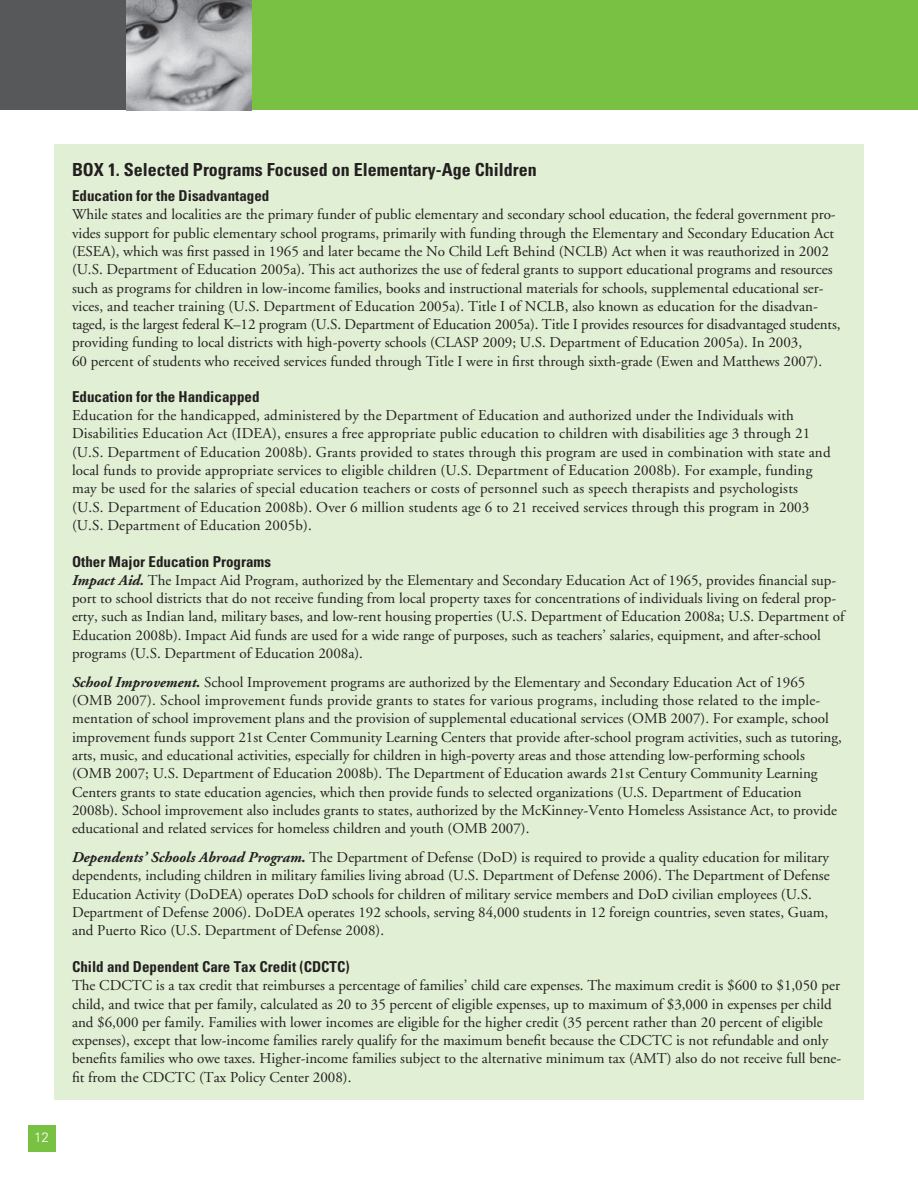
<style>
.page{position:relative;width:918px;height:1188px;background:#fff}
.page>*{position:absolute;margin:0;border:0;box-sizing:border-box;transform-origin:0 0}
.t1{font:700 condensed 18px "Univers";color:#231f20}
.t2{font:15px/18.3px "Adobe Garamond";color:#231f20}
.t3{font:700 condensed 15px "Univers";color:#231f20}
.t4{font:300 13.5px "Univers";color:#fff}
.s1{font-weight:700;font-style:italic}
</style>
<div class="page">
<div style="left:28px;top:1125px;width:27px;height:27px;background:#79c142"></div>
<div style="left:0;top:0;width:918px;height:110px;background:#79c142"></div>
<div style="left:0;top:0;width:126px;height:110px;background:#57585a"></div>
<img style="left:126px;top:0;width:126px;height:110px">
<div style="left:54px;top:144px;width:810px;height:956px;background:#e1efd4"></div>
<p class="t4" style="left:34px;top:1132px;width:17px">12</p>
<p class="t1" style="left:72px;top:163px;width:466px">BOX 1. Selected Programs Focused on Elementary-Age Children</p>
<p class="t3" style="left:72px;top:190px;width:199px">Education for the Disadvantaged</p>
<p class="t2" style="left:72px;top:207px;width:770px">While states and localities are the primary funder of public elementary and secondary school education, the federal government pro&shy;vides support for public elementary school programs, primarily with funding through the Elementary and Secondary Education Act (ESEA), which was first passed in 1965 and later became the No Child Left Behind (NCLB) Act when it was reauthorized in 2002 (U.S. Department of Education 2005a). This act authorizes the use of federal grants to support educational programs and resources such as programs for children in low-income families, books and instructional materials for schools, supplemental educational ser&shy;vices, and teacher training (U.S. Department of Education 2005a). Title I of NCLB, also known as education for the disadvan&shy;taged, is the largest federal K–12 program (U.S. Department of Education 2005a). Title I provides resources for disadvantaged students, providing funding to local districts with high-poverty schools (CLASP 2009; U.S. Department of Education 2005a). In 2003,<br>60 percent of students who received services funded through Title I were in first through sixth-grade (Ewen and Matthews 2007).</p>
<p class="t3" style="left:72px;top:391px;width:189px">Education for the Handicapped</p>
<p class="t2" style="left:72px;top:407px;width:760px">Education for the handicapped, administered by the Department of Education and authorized under the Individuals with Disabilities Education Act (IDEA), ensures a free appropriate public education to children with disabilities age 3 through 21 (U.S. Department of Education 2008b). Grants provided to states through this program are used in combination with state and local funds to provide appropriate services to eligible children (U.S. Department of Education 2008b). For example, funding may be used for the salaries of special education teachers or costs of personnel such as speech therapists and psychologists (U.S. Department of Education 2008b). Over 6 million students age 6 to 21 received services through this program in 2003 (U.S. Department of Education 2005b).</p>
<p class="t3" style="left:72px;top:556px;width:201px">Other Major Education Programs</p>
<p class="t2" style="left:72px;top:572px;width:774px"><span class="s1">Impact Aid.</span> The Impact Aid Program, authorized by the Elementary and Secondary Education Act of 1965, provides financial sup&shy;port to school districts that do not receive funding from local property taxes for concentrations of individuals living on federal prop&shy;erty, such as Indian land, military bases, and low-rent housing properties (U.S. Department of Education 2008a; U.S. Department of Education 2008b). Impact Aid funds are used for a wide range of purposes, such as teachers’ salaries, equipment, and after-school programs (U.S. Department of Education 2008a).</p>
<p class="t2" style="left:72px;top:674px;width:771px"><span class="s1">School Improvement.</span> School Improvement programs are authorized by the Elementary and Secondary Education Act of 1965 (OMB 2007). School improvement funds provide grants to states for various programs, including those related to the imple&shy;mentation of school improvement plans and the provision of supplemental educational services (OMB 2007). For example, school improvement funds support 21st Center Community Learning Centers that provide after-school program activities, such as tutoring, arts, music, and educational activities, especially for children in high-poverty areas and those attending low-performing schools (OMB 2007; U.S. Department of Education 2008b). The Department of Education awards 21st Century Community Learning Centers grants to state education agencies, which then provide funds to selected organizations (U.S. Department of Education 2008b). School improvement also includes grants to states, authorized by the McKinney-Vento Homeless Assistance Act, to provide educational and related services for homeless children and youth (OMB 2007).</p>
<p class="t2" style="left:72px;top:849px;width:759px"><span class="s1">Dependents’ Schools Abroad Program.</span> The Department of Defense (DoD) is required to provide a quality education for military dependents, including children in military families living abroad (U.S. Department of Defense 2006). The Department of Defense Education Activity (DoDEA) operates DoD schools for children of military service members and DoD civilian employees (U.S.<br>Department of Defense 2006). DoDEA operates 192 schools, serving 84,000 students in 12 foreign countries, seven states, Guam, and Puerto Rico (U.S. Department of Defense 2008).</p>
<p class="t3" style="left:72px;top:961px;width:279px">Child and Dependent Care Tax Credit (CDCTC)</p>
<p class="t2" style="left:72px;top:978px;width:771px">The CDCTC is a tax credit that reimburses a percentage of families’ child care expenses. The maximum credit is $600 to $1,050 per child, and twice that per family, calculated as 20 to 35 percent of eligible expenses, up to maximum of $3,000 in expenses per child and $6,000 per family. Families with lower incomes are eligible for the higher credit (35 percent rather than 20 percent of eligible expenses), except that low-income families rarely qualify for the maximum benefit because the CDCTC is not refundable and only benefits families who owe taxes. Higher-income families subject to the alternative minimum tax (AMT) also do not receive full bene&shy;fit from the CDCTC (Tax Policy Center 2008).</p>
</div>
